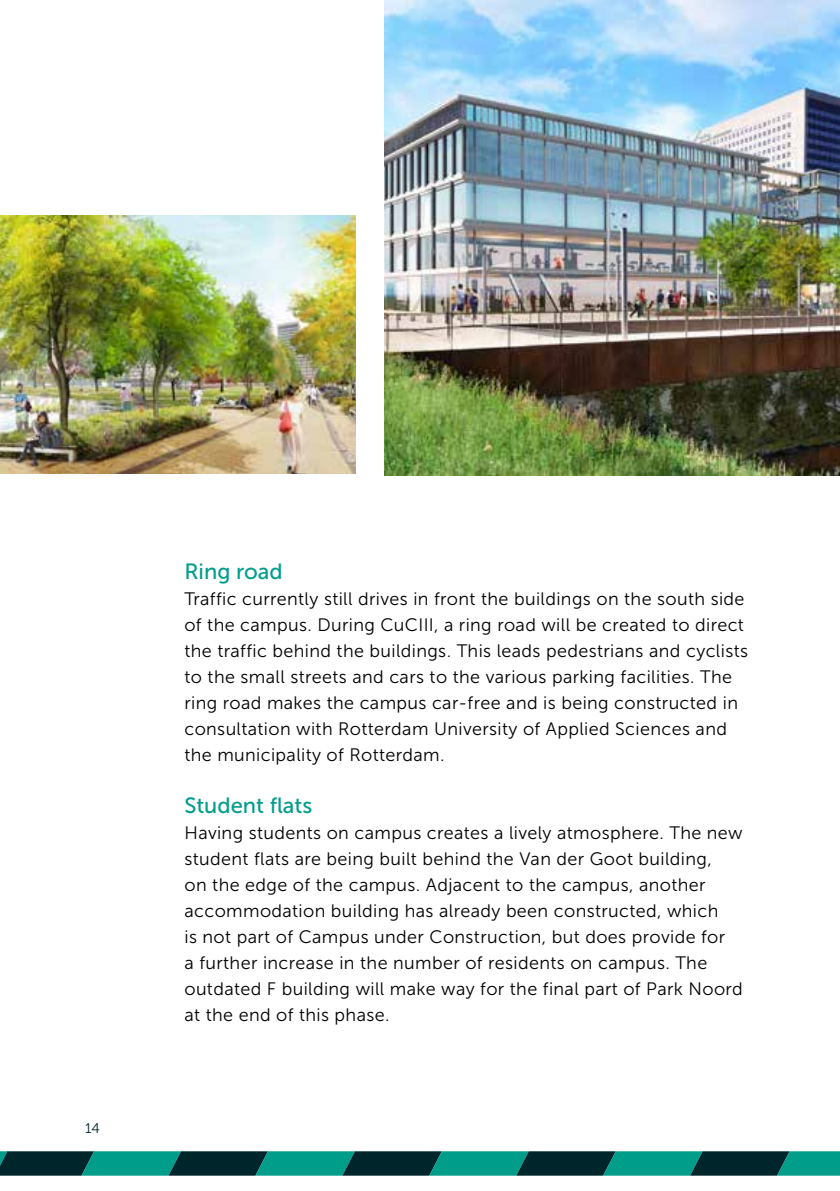
<style>
.page{position:relative;width:840px;height:1191px;background:#fff}
.page>*{position:absolute;margin:0;border:0;box-sizing:border-box;transform-origin:0 0}
.t1{font:22px "Museo Sans 500";color:#009d8b}
.t2{font:18px/26px "Museo Sans 300";letter-spacing:.02em;color:#000}
.t3{font:14px "Museo Sans 300";color:#00262b}
</style>
<div class="page">
<svg style="left:0;top:1151px;width:839px;height:24px;background:#03615b"></svg>
<img style="left:384px;top:0;width:455px;height:475px">
<img style="left:0;top:215px;width:356px;height:258px">
<p class="t3" style="left:85px;top:1120px;width:16px">14</p>
<p class="t1" style="left:184px;top:559px;width:100px">Ring road</p>
<p class="t2" style="left:184px;top:586px;width:564px">Traffic currently still drives in front the buildings on the south side of the campus. During CuCIII, a ring road will be created to direct the traffic behind the buildings. This leads pedestrians and cyclists to the small streets and cars to the various parking facilities. The ring road makes the campus car-free and is being constructed in consultation with Rotterdam University of Applied Sciences and the municipality of Rotterdam.</p>
<p class="t1" style="left:184px;top:793px;width:129px">Student flats</p>
<p class="t2" style="left:184px;top:820px;width:559px">Having students on campus creates a lively atmosphere. The new student flats are being built behind the Van der Goot building,<br>on the edge of the campus. Adjacent to the campus, another accommodation building has already been constructed, which<br>is not part of Campus under Construction, but does provide for<br>a further increase in the number of residents on campus. The outdated F building will make way for the final part of Park Noord at the end of this phase.</p>
</div>
